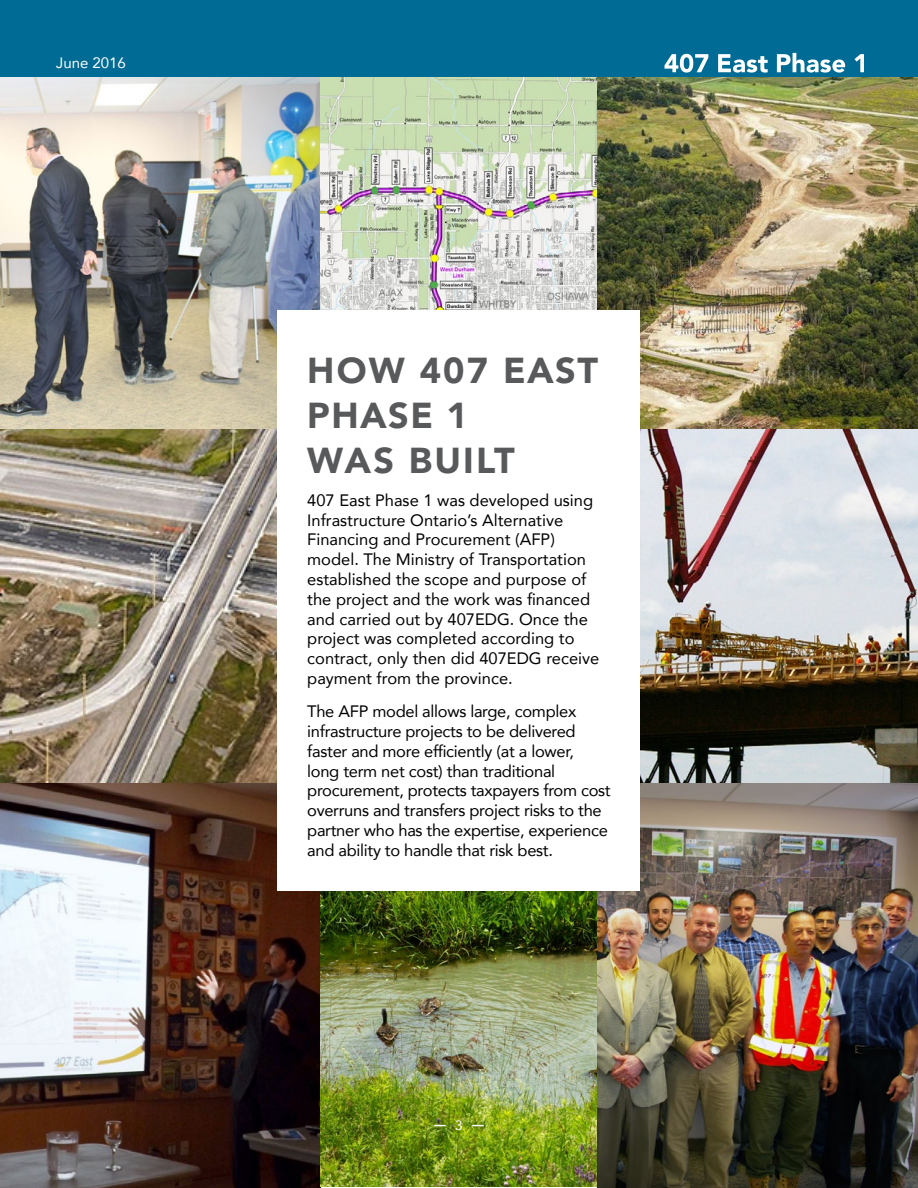
<style>
.page{position:relative;width:918px;height:1188px;background:#fff}
.page>*{position:absolute;margin:0;border:0;box-sizing:border-box;transform-origin:0 0}
.t1{font:900 36px/45px "Avenir";letter-spacing:.04em;color:#58595b}
.t2{font:16.5px/19.8px "Avenir";color:#000}
.t3{font:16.5px/19.8px "Avenir";letter-spacing:-.02em;color:#000}
.t4{font:15px "Avenir";color:#fff}
.t5{font:13.5px "Avenir";color:#fff}
</style>
<div class="page">
<div style="left:0;top:0;width:918px;height:81px;background:#006b94"></div>
<svg style="left:665px;top:54px;width:43px;height:19px"></svg>
<svg style="left:718px;top:54px;width:50px;height:19px"></svg>
<svg style="left:777px;top:53px;width:68px;height:20px"></svg>
<svg style="left:855px;top:54px;width:9px;height:18px"></svg>
<img style="left:0;top:78px;width:321px;height:1110px">
<img style="left:321px;top:891px;width:276px;height:296px">
<img style="left:597px;top:430px;width:321px;height:758px">
<svg style="left:434px;top:1125px;width:12px;height:1px"></svg>
<svg style="left:472px;top:1125px;width:12px;height:1px"></svg>
<img style="left:321px;top:78px;width:597px;height:352px">
<div style="left:278px;top:310px;width:362px;height:581px;background:#fff"></div>
<p class="t4" style="left:56px;top:51px;width:71px">June 2016</p>
<h1 class="t1" style="left:307px;top:347px;width:292px">HOW 407 EAST<br>PHASE 1<br>WAS BUILT</h1>
<p class="t2" style="left:307px;top:490px;width:294px">407 East Phase 1 was developed using Infrastructure Ontario’s Alternative Financing and Procurement (AFP) model. The Ministry of Transportation established the scope and purpose of the project and the work was financed and carried out by 407EDG. Once the project was completed according to contract, only then did 407EDG receive payment from the province.</p>
<p class="t3" style="left:307px;top:701px;width:305px">The AFP model allows large, complex infrastructure projects to be delivered faster and more efficiently (at a lower,<br>long term net cost) than traditional procurement, protects taxpayers from cost overruns and transfers project risks to the partner who has the expertise, experience and ability to handle that risk best.</p>
<p class="t5" style="left:455px;top:1114px;width:9px">3</p>
</div>
